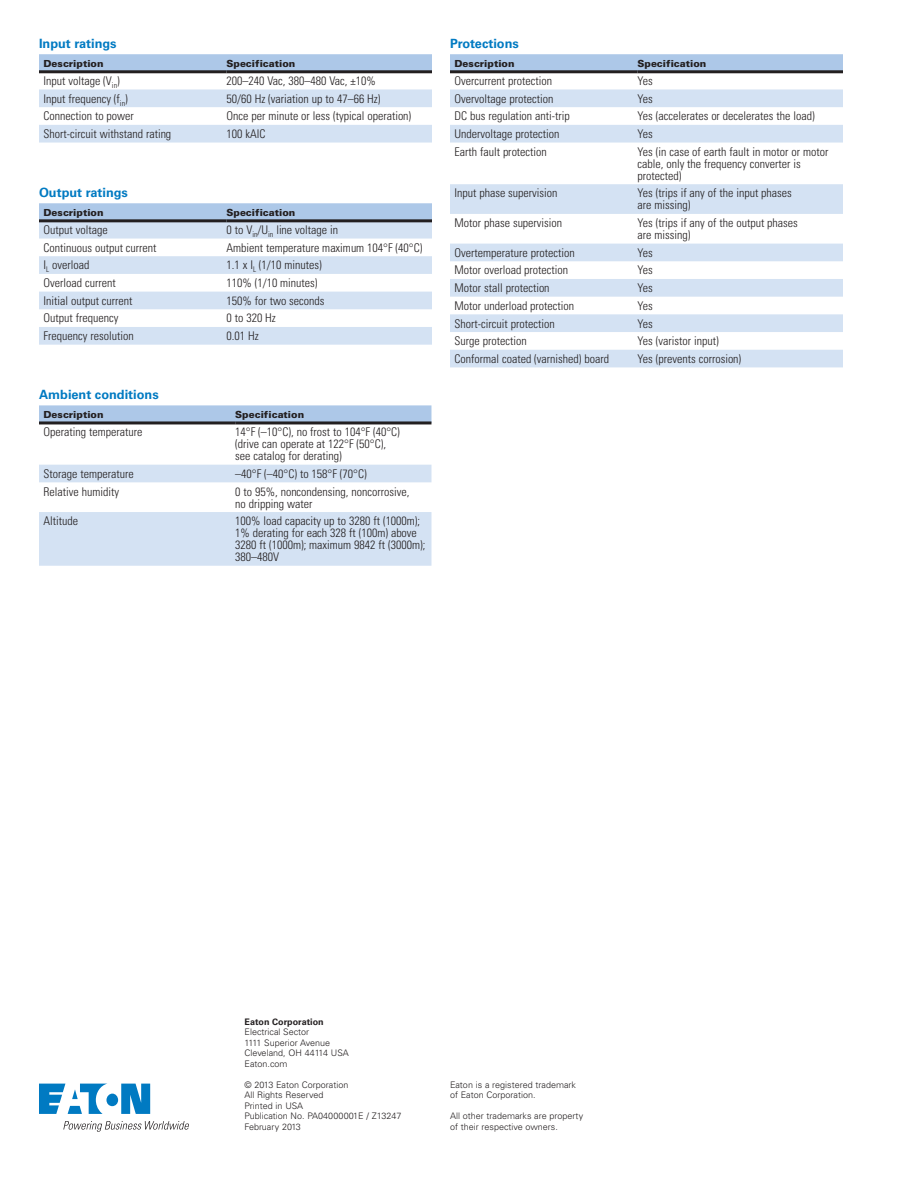
<style>
.page{position:relative;width:918px;height:1188px;background:#fff}
.page>*{position:absolute;margin:0;border:0;box-sizing:border-box;transform-origin:0 0}
.t1{font:700 12.75px "Univers LT Std";color:#007ac2}
.t2{font:300 condensed 12px/12px "Univers LT Std";color:#231f20}
.t3{font:900 9.75px "Univers LT Std";color:#231f20}
.t4{font:300 9px/10.5px "Univers LT Std";color:#231f20}
.t5{font:700 9px "Univers LT Std";color:#231f20}
</style>
<div class="page">
<div style="left:39px;top:54px;width:393px;height:16px;background:#adc8e8"></div>
<svg style="left:39px;top:89px;width:393px;height:54px"></svg>
<hr style="left:39px;top:70px;width:187px;height:3px;background:#231f20">
<hr style="left:226px;top:70px;width:206px;height:3px;background:#231f20">
<div style="left:39px;top:203px;width:393px;height:16px;background:#adc8e8"></div>
<svg style="left:39px;top:222px;width:393px;height:123px;fill:#d4e2f3"></svg>
<hr style="left:39px;top:219px;width:187px;height:3px;background:#231f20">
<hr style="left:226px;top:219px;width:206px;height:3px;background:#231f20">
<div style="left:39px;top:405px;width:392px;height:16px;background:#adc8e8"></div>
<svg style="left:39px;top:465px;width:392px;height:101px"></svg>
<hr style="left:39px;top:421px;width:196px;height:3px;background:#231f20">
<hr style="left:235px;top:421px;width:196px;height:3px;background:#231f20">
<div style="left:450px;top:54px;width:393px;height:16px;background:#adc8e8"></div>
<svg style="left:450px;top:89px;width:393px;height:278px"></svg>
<hr style="left:450px;top:70px;width:188px;height:3px;background:#231f20">
<hr style="left:638px;top:70px;width:205px;height:3px;background:#231f20">
<svg style="left:39px;top:1084px;width:111px;height:30px"></svg>
<svg style="left:63px;top:1121px;width:126px;height:11px"></svg>
<p class="t1" style="left:39px;top:36px;width:79px">Input ratings</p>
<p class="t3" style="left:44px;top:58px;width:62px">Description</p>
<p class="t3" style="left:226px;top:58px;width:70px">Specification</p>
<p class="t2" style="left:44px;top:75px;width:78px">Input voltage (V<sub>in</sub>)</p>
<p class="t2" style="left:227px;top:75px;width:151px">200–240 Vac, 380–480 Vac, ±10%</p>
<p class="t2" style="left:44px;top:92px;width:86px">Input frequency (f<sub>in</sub>)</p>
<p class="t2" style="left:227px;top:92px;width:156px">50/60 Hz (variation up to 47–66 Hz)</p>
<p class="t2" style="left:44px;top:110px;width:92px">Connection to power</p>
<p class="t2" style="left:227px;top:110px;width:186px">Once per minute or less (typical operation)</p>
<p class="t2" style="left:44px;top:128px;width:129px">Short-circuit withstand rating</p>
<p class="t2" style="left:227px;top:128px;width:40px">100 kAIC</p>
<p class="t1" style="left:39px;top:185px;width:91px">Output ratings</p>
<p class="t3" style="left:44px;top:207px;width:62px">Description</p>
<p class="t3" style="left:226px;top:207px;width:70px">Specification</p>
<p class="t2" style="left:44px;top:224px;width:66px">Output voltage</p>
<p class="t2" style="left:226px;top:224px;width:113px">0 to V<sub>in</sub>/U<sub>in</sub> line voltage in</p>
<p class="t2" style="left:44px;top:242px;width:115px">Continuous output current</p>
<p class="t2" style="left:227px;top:242px;width:197px">Ambient temperature maximum 104°F (40°C)</p>
<p class="t2" style="left:44px;top:259px;width:47px">I<sub>L</sub> overload</p>
<p class="t2" style="left:226px;top:259px;width:97px">1.1 x I<sub>L</sub> (1/10 minutes)</p>
<p class="t2" style="left:44px;top:277px;width:74px">Overload current</p>
<p class="t2" style="left:227px;top:277px;width:93px">110% (1/10 minutes)</p>
<p class="t2" style="left:44px;top:295px;width:91px">Initial output current</p>
<p class="t2" style="left:227px;top:295px;width:100px">150% for two seconds</p>
<p class="t2" style="left:44px;top:312px;width:76px">Output frequency</p>
<p class="t2" style="left:227px;top:312px;width:51px">0 to 320 Hz</p>
<p class="t2" style="left:44px;top:330px;width:92px">Frequency resolution</p>
<p class="t2" style="left:227px;top:330px;width:34px">0.01 Hz</p>
<p class="t1" style="left:39px;top:387px;width:121px">Ambient conditions</p>
<p class="t3" style="left:44px;top:409px;width:62px">Description</p>
<p class="t3" style="left:235px;top:409px;width:70px">Specification</p>
<p class="t2" style="left:44px;top:426px;width:100px">Operating temperature</p>
<p class="t2" style="left:235px;top:426px;width:166px">14°F (–10°C), no frost to 104°F (40°C) (drive can operate at 122°F (50°C), see catalog for derating)</p>
<p class="t2" style="left:44px;top:468px;width:92px">Storage temperature</p>
<p class="t2" style="left:235px;top:468px;width:133px">–40°F (–40°C) to 158°F (70°C)</p>
<p class="t2" style="left:44px;top:485px;width:77px">Relative humidity</p>
<p class="t2" style="left:235px;top:485px;width:176px">0 to 95%, noncondensing, noncorrosive, no dripping water</p>
<p class="t2" style="left:44px;top:515px;width:36px">Altitude</p>
<p class="t2" style="left:235px;top:515px;width:192px">100% load capacity up to 3280 ft (1000m);<br>1% derating for each 328 ft (100m) above<br>3280 ft (1000m); maximum 9842 ft (3000m);<br>380–480V</p>
<p class="t1" style="left:450px;top:36px;width:70px">Protections</p>
<p class="t3" style="left:454px;top:58px;width:62px">Description</p>
<p class="t3" style="left:637px;top:58px;width:70px">Specification</p>
<p class="t2" style="left:454px;top:75px;width:99px">Overcurrent protection</p>
<p class="t2" style="left:638px;top:75px;width:17px">Yes</p>
<p class="t2" style="left:454px;top:92px;width:100px">Overvoltage protection</p>
<p class="t2" style="left:638px;top:92px;width:17px">Yes</p>
<p class="t2" style="left:454px;top:110px;width:117px">DC bus regulation anti-trip</p>
<p class="t2" style="left:638px;top:110px;width:179px">Yes (accelerates or decelerates the load)</p>
<p class="t2" style="left:454px;top:128px;width:106px">Undervoltage protection</p>
<p class="t2" style="left:638px;top:128px;width:17px">Yes</p>
<p class="t2" style="left:454px;top:146px;width:94px">Earth fault protection</p>
<p class="t2" style="left:638px;top:146px;width:192px">Yes (in case of earth fault in motor or motor cable, only the frequency converter is protected)</p>
<p class="t2" style="left:454px;top:187px;width:105px">Input phase supervision</p>
<p class="t2" style="left:638px;top:187px;width:156px">Yes (trips if any of the input phases are missing)</p>
<p class="t2" style="left:454px;top:217px;width:109px">Motor phase supervision</p>
<p class="t2" style="left:638px;top:217px;width:162px">Yes (trips if any of the output phases are missing)</p>
<p class="t2" style="left:454px;top:247px;width:122px">Overtemperature protection</p>
<p class="t2" style="left:638px;top:247px;width:17px">Yes</p>
<p class="t2" style="left:454px;top:264px;width:115px">Motor overload protection</p>
<p class="t2" style="left:638px;top:264px;width:17px">Yes</p>
<p class="t2" style="left:454px;top:282px;width:97px">Motor stall protection</p>
<p class="t2" style="left:638px;top:282px;width:17px">Yes</p>
<p class="t2" style="left:454px;top:300px;width:121px">Motor underload protection</p>
<p class="t2" style="left:638px;top:300px;width:17px">Yes</p>
<p class="t2" style="left:454px;top:317px;width:102px">Short-circuit protection</p>
<p class="t2" style="left:638px;top:317px;width:17px">Yes</p>
<p class="t2" style="left:454px;top:335px;width:74px">Surge protection</p>
<p class="t2" style="left:638px;top:335px;width:83px">Yes (varistor input)</p>
<p class="t2" style="left:454px;top:353px;width:156px">Conformal coated (varnished) board</p>
<p class="t2" style="left:638px;top:353px;width:105px">Yes (prevents corrosion)</p>
<p class="t5" style="left:245px;top:1016px;width:81px">Eaton Corporation</p>
<p class="t4" style="left:245px;top:1027px;width:106px">Electrical Sector<br>1111 Superior Avenue<br>Cleveland, OH 44114 USA<br>Eaton.com</p>
<p class="t4" style="left:245px;top:1079px;width:158px">© 2013 Eaton Corporation<br>All Rights Reserved<br>Printed in USA<br>Publication No. PA04000001E / Z13247<br>February 2013</p>
<p class="t4" style="left:450px;top:1079px;width:128px">Eaton is a registered trademark of Eaton Corporation.</p>
<p class="t4" style="left:450px;top:1111px;width:135px">All other trademarks are property of their respective owners.</p>
</div>
